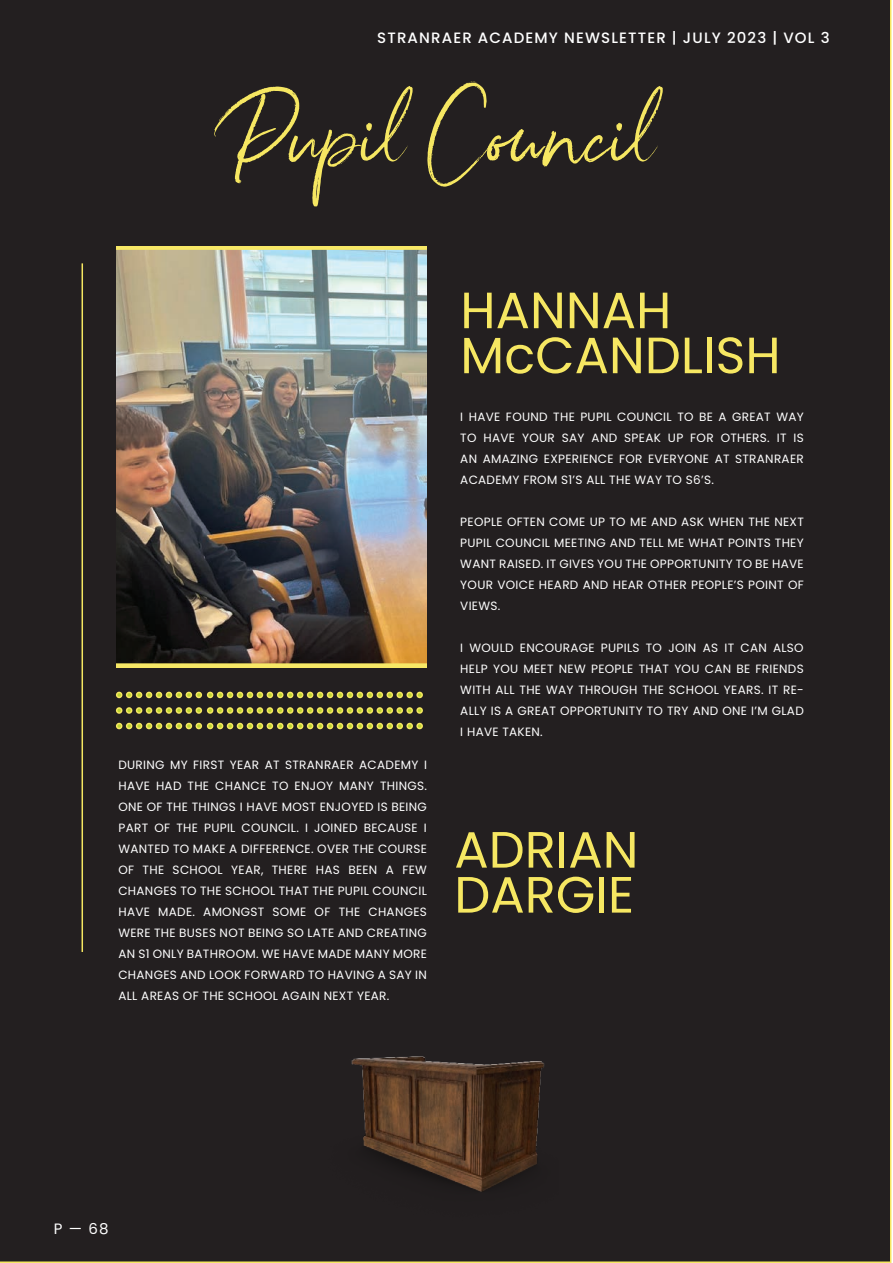
<style>
.page{position:relative;width:893px;height:1263px;background:#fff}
.page>*{position:absolute;margin:0;border:0;box-sizing:border-box;transform-origin:0 0}
.t1{font:108px "Smooth River";color:#f6e762}
.t2{font:51px/45px "Poppins";color:#f6e762}
.t3{font:500 15px "Poppins";letter-spacing:.075em;color:#fff}
.t4{font:15px "Poppins";color:#fff}
.t5{font:12px/21px "Poppins";letter-spacing:.025em;color:#fff;text-align:justify}
</style>
<div class="page">
<div style="left:0;top:0;width:891px;height:1263px;background:#231f20"></div>
<img style="left:116px;top:246px;width:311px;height:421px">
<div style="left:416px;top:692px;width:7px;height:6px;border:2px solid #f6e762;border-radius:50%"></div>
<div style="left:277px;top:707px;width:6px;height:7px;border:2px solid #f6e762;border-radius:50%"></div>
<div style="left:287px;top:707px;width:6px;height:7px;border:2px solid #f6e762;border-radius:50%"></div>
<div style="left:297px;top:707px;width:6px;height:7px;border:2px solid #f6e762;border-radius:50%"></div>
<div style="left:307px;top:707px;width:6px;height:7px;border:2px solid #f6e762;border-radius:50%"></div>
<div style="left:317px;top:707px;width:6px;height:7px;border:2px solid #f6e762;border-radius:50%"></div>
<div style="left:327px;top:707px;width:6px;height:7px;border:2px solid #f6e762;border-radius:50%"></div>
<div style="left:337px;top:707px;width:6px;height:7px;border:2px solid #f6e762;border-radius:50%"></div>
<div style="left:347px;top:707px;width:6px;height:7px;border:2px solid #f6e762;border-radius:50%"></div>
<div style="left:357px;top:707px;width:6px;height:7px;border:2px solid #f6e762;border-radius:50%"></div>
<div style="left:367px;top:707px;width:6px;height:7px;border:2px solid #f6e762;border-radius:50%"></div>
<div style="left:377px;top:707px;width:6px;height:7px;border:2px solid #f6e762;border-radius:50%"></div>
<div style="left:386px;top:707px;width:7px;height:7px;border:2px solid #f6e762;border-radius:50%"></div>
<div style="left:396px;top:707px;width:7px;height:7px;border:2px solid #f6e762;border-radius:50%"></div>
<div style="left:406px;top:707px;width:7px;height:7px;border:2px solid #f6e762;border-radius:50%"></div>
<svg style="left:278px;top:708px;width:142px;height:5px"></svg>
<div style="left:416px;top:707px;width:7px;height:7px;border:2px solid #f6e762;border-radius:50%"></div>
<div style="left:116px;top:707px;width:6px;height:7px;border:2px solid #f6e762;border-radius:50%"></div>
<div style="left:126px;top:707px;width:6px;height:7px;border:2px solid #f6e762;border-radius:50%"></div>
<div style="left:136px;top:707px;width:6px;height:7px;border:2px solid #f6e762;border-radius:50%"></div>
<div style="left:146px;top:707px;width:6px;height:7px;border:2px solid #f6e762;border-radius:50%"></div>
<div style="left:156px;top:707px;width:6px;height:7px;border:2px solid #f6e762;border-radius:50%"></div>
<div style="left:166px;top:707px;width:6px;height:7px;border:2px solid #f6e762;border-radius:50%"></div>
<div style="left:176px;top:707px;width:6px;height:7px;border:2px solid #f6e762;border-radius:50%"></div>
<div style="left:186px;top:707px;width:6px;height:7px;border:2px solid #f6e762;border-radius:50%"></div>
<svg style="left:117px;top:708px;width:80px;height:5px"></svg>
<div style="left:196px;top:707px;width:6px;height:7px;border:2px solid #f6e762;border-radius:50%"></div>
<div style="left:416px;top:723px;width:7px;height:6px;border:2px solid #f6e762;border-radius:50%"></div>
<svg style="left:116px;top:692px;width:306px;height:6px;background:#8c893b"></svg>
<div style="left:207px;top:707px;width:6px;height:7px;border:2px solid #f6e762;border-radius:50%"></div>
<div style="left:217px;top:707px;width:6px;height:7px;border:2px solid #f6e762;border-radius:50%"></div>
<div style="left:227px;top:707px;width:6px;height:7px;border:2px solid #f6e762;border-radius:50%"></div>
<div style="left:237px;top:707px;width:6px;height:7px;border:2px solid #f6e762;border-radius:50%"></div>
<div style="left:247px;top:707px;width:6px;height:7px;border:2px solid #f6e762;border-radius:50%"></div>
<div style="left:257px;top:707px;width:6px;height:7px;border:2px solid #f6e762;border-radius:50%"></div>
<svg style="left:208px;top:708px;width:60px;height:5px"></svg>
<div style="left:267px;top:707px;width:6px;height:7px;border:2px solid #f6e762;border-radius:50%"></div>
<svg style="left:116px;top:723px;width:306px;height:6px;background:#8c893b"></svg>
<hr style="left:82px;top:263px;width:1px;height:689px;background:#f6e762">
<div style="left:205px;top:72px;width:477px;height:153px;background:#231f20"></div>
<img style="left:322px;top:990px;width:236px;height:236px">
<p class="t3" style="left:377px;top:29px;width:454px">STRANRAER ACADEMY NEWSLETTER | JULY 2023 | VOL 3</p>
<p class="t1" style="left:226px;top:61px;width:439px">Pupil Council</p>
<p class="t2" style="left:460px;top:288px;width:213px">HANNAH</p>
<p class="t2" style="left:460px;top:333px;width:322px">McCANDLISH</p>
<p class="t5" style="left:118px;top:755px;width:310px">DURING MY FIRST YEAR AT STRANRAER ACADEMY I HAVE HAD THE CHANCE TO ENJOY MANY THINGS.<br>ONE OF THE THINGS I HAVE MOST ENJOYED IS BEING PART OF THE PUPIL COUNCIL. I JOINED BECAUSE I WANTED TO MAKE A DIFFERENCE. OVER THE COURSE OF THE SCHOOL YEAR, THERE HAS BEEN A FEW CHANGES TO THE SCHOOL THAT THE PUPIL COUNCIL HAVE MADE. AMONGST SOME OF THE CHANGES WERE THE BUSES NOT BEING SO LATE AND CREATING AN S1 ONLY BATHROOM. WE HAVE MADE MANY MORE CHANGES AND LOOK FORWARD TO HAVING A SAY IN ALL AREAS OF THE SCHOOL AGAIN NEXT YEAR.</p>
<p class="t5" style="left:460px;top:406px;width:345px">I HAVE FOUND THE PUPIL COUNCIL TO BE A GREAT WAY TO HAVE YOUR SAY AND SPEAK UP FOR OTHERS. IT IS AN AMAZING EXPERIENCE FOR EVERYONE AT STRANRAER ACADEMY FROM S1’S ALL THE WAY TO S6’S.</p>
<p class="t5" style="left:460px;top:511px;width:345px">PEOPLE OFTEN COME UP TO ME AND ASK WHEN THE NEXT PUPIL COUNCIL MEETING AND TELL ME WHAT POINTS THEY WANT RAISED. IT GIVES YOU THE OPPORTUNITY TO BE HAVE YOUR VOICE HEARD AND HEAR OTHER PEOPLE’S POINT OF VIEWS.</p>
<p class="t5" style="left:460px;top:637px;width:345px">I WOULD ENCOURAGE PUPILS TO JOIN AS IT CAN ALSO HELP YOU MEET NEW PEOPLE THAT YOU CAN BE FRIENDS WITH ALL THE WAY THROUGH THE SCHOOL YEARS. IT RE-ALLY IS A GREAT OPPORTUNITY TO TRY AND ONE I’M GLAD I HAVE TAKEN.</p>
<p class="t2" style="left:454px;top:827px;width:186px">ADRIAN<br>DARGIE</p>
<p class="t4" style="left:54px;top:1220px;width:56px">P — 68</p>
</div>
